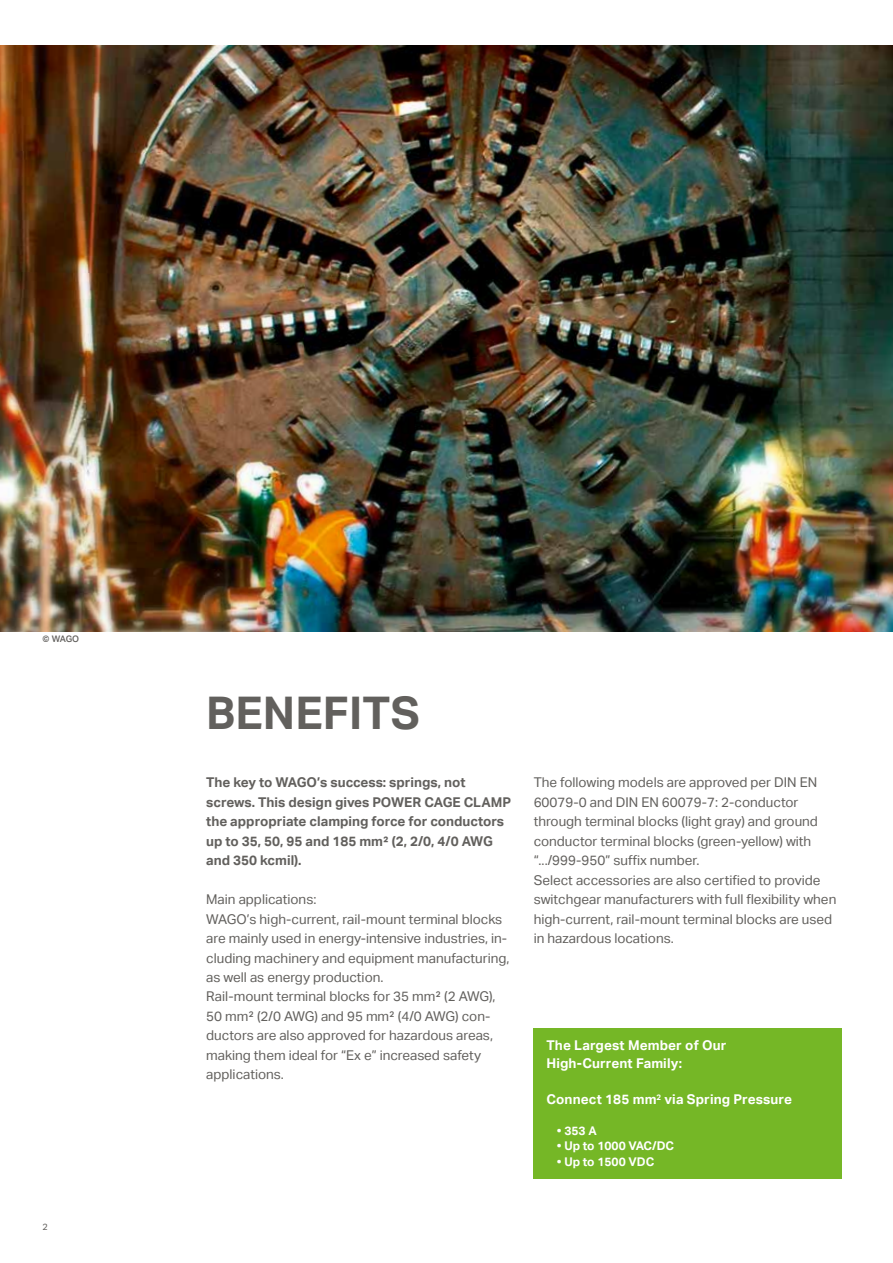
<style>
.page{position:relative;width:893px;height:1263px;background:#fff}
.page>*{position:absolute;margin:0;border:0;box-sizing:border-box;transform-origin:0 0}
.t1{font:700 45px "Aktiv Grotesk";color:#62605d}
.t2{font:13.5px/19.5px "Aktiv Grotesk";color:#62605d}
.t3{font:700 13.5px/19.5px "Aktiv Grotesk";color:#62605d}
.t4{font:700 13.5px/18px "Aktiv Grotesk";letter-spacing:.01em;color:#fff}
.t5{font:700 12px "Aktiv Grotesk";color:#fff}
.t6{font:500 9px "Aktiv Grotesk";color:#62605d}
.t7{font:9px "Aktiv Grotesk";color:#62605d}
</style>
<div class="page">
<img style="left:0;top:46px;width:893px;height:585px">
<div style="left:534px;top:1028px;width:308px;height:150px;background:#75b726"></div>
<p class="t6" style="left:43px;top:633px;width:38px">© WAGO</p>
<p class="t7" style="left:43px;top:1222px;width:7px">2</p>
<h1 class="t1" style="left:206px;top:687px;width:215px">BENEFITS</h1>
<p class="t3" style="left:206px;top:773px;width:306px">The key to WAGO’s success: springs, not screws. This design gives POWER CAGE CLAMP the appropriate clamping force for conductors up to 35, 50, 95 and 185 mm² (2, 2/0, 4/0 AWG and 350 kcmil).</p>
<p class="t2" style="left:206px;top:889px;width:305px">Main applications:<br>WAGO’s high-current, rail-mount terminal blocks are mainly used in energy-intensive industries, in&shy;cluding machinery and equipment manufacturing, as well as energy production.<br>Rail-mount terminal blocks for 35 mm² (2 AWG), 50 mm² (2/0 AWG) and 95 mm² (4/0 AWG) con&shy;ductors are also approved for hazardous areas, making them ideal for “Ex e” increased safety applications.</p>
<p class="t2" style="left:534px;top:773px;width:304px">The following models are approved per DIN EN 60079-0 and DIN EN 60079-7: 2-conductor through terminal blocks (light gray) and ground conductor terminal blocks (green-yellow) with “.../999-950” suffix number.<br>Select accessories are also certified to provide switchgear manufacturers with full flexibility when high-current, rail-mount terminal blocks are used in hazardous locations.</p>
<p class="t4" style="left:546px;top:1037px;width:182px">The Largest Member of Our<br>High-Current Family:</p>
<p class="t4" style="left:546px;top:1091px;width:247px">Connect 185 mm<sup>2</sup> via Spring Pressure</p>
<p class="t5" style="left:557px;top:1124px;width:42px">• 353 A</p>
<p class="t5" style="left:557px;top:1139px;width:119px">• Up to 1000 VAC/DC</p>
<p class="t5" style="left:557px;top:1154px;width:99px">• Up to 1500 VDC</p>
</div>
